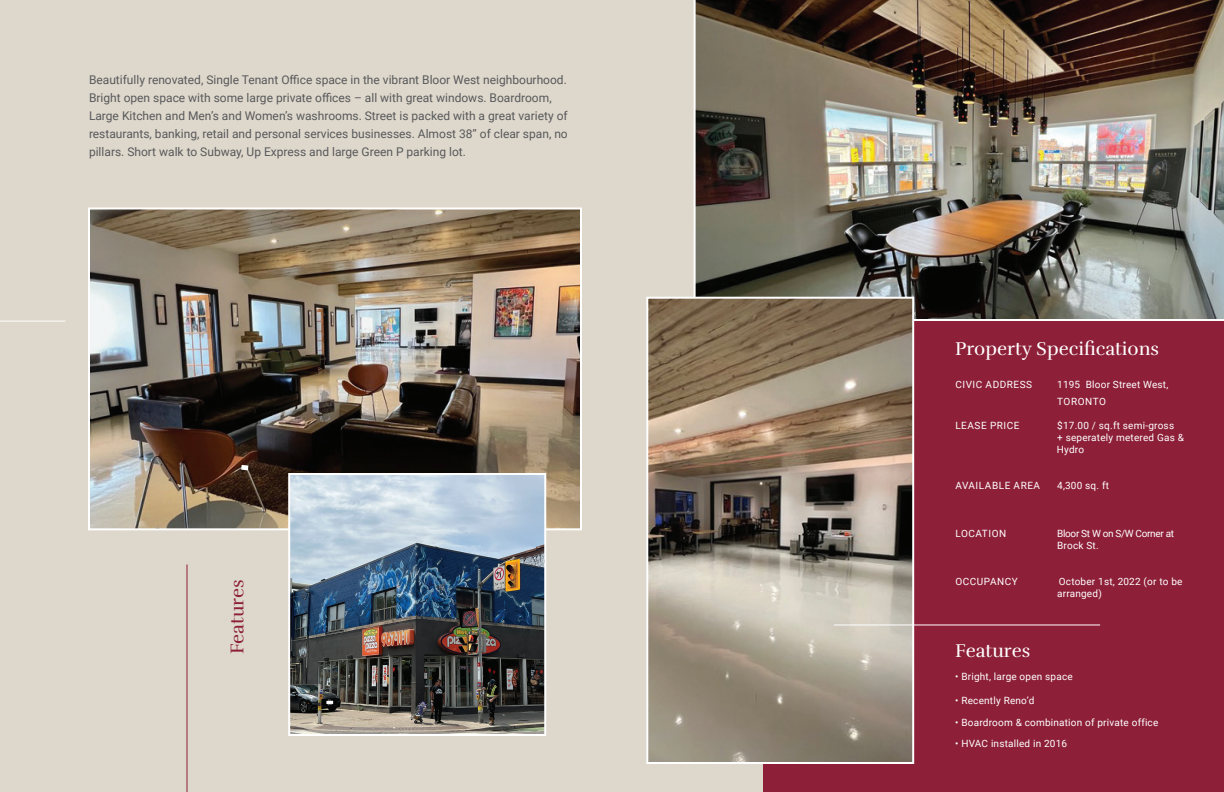
<style>
.page{position:relative;width:1224px;height:792px;background:#fff}
.page>*{position:absolute;margin:0;border:0;box-sizing:border-box;transform-origin:0 0}
.t1{font:19px "Rufina";color:#fff}
.t2{font:19px "Rufina";color:#8c1e36}
.t3{font:12px/18px "Roboto";color:#57585a}
.t4{font:10px/12px "Roboto";letter-spacing:.02em;color:#fff}
.t5{font:10px "Roboto";letter-spacing:.055em;color:#fff}
.t6{font:10px/12px "Roboto";letter-spacing:-.03em;color:#fff}
</style>
<div class="page">
<div style="left:0;top:0;width:822px;height:792px;background:#ded8cc"></div>
<img style="left:91px;top:211px;width:488px;height:316px">
<div style="left:88px;top:208px;width:494px;height:322px;border:2px solid #fff"></div>
<img style="left:291px;top:476px;width:252px;height:257px">
<div style="left:288px;top:473px;width:258px;height:263px;border:2px solid #fff"></div>
<div style="left:763px;top:107px;width:461px;height:685px;background:#8d1f38"></div>
<img style="left:694px;top:0;width:530px;height:321px">
<img style="left:649px;top:300px;width:262px;height:461px">
<div style="left:646px;top:297px;width:268px;height:467px;border:2px solid #fff"></div>
<hr style="left:834px;top:624px;width:266px;height:1px;background:#fff">
<hr style="left:0;top:321px;width:66px;height:1px;background:#fff">
<hr style="left:186px;top:564px;width:2px;height:228px;background:#8c1e36">
<svg style="left:326px;top:701px;width:7px;height:3px"></svg>
<svg style="left:241px;top:465px;width:7px;height:5px"></svg>
<p class="t3" style="left:89px;top:71px;width:480px">Beautifully renovated, Single Tenant Office space in the vibrant Bloor West neighbourhood.<br>Bright open space with some large private offices – all with great windows. Boardroom, Large Kitchen and Men’s and Women’s washrooms. Street is packed with a great variety of restaurants, banking, retail and personal services businesses. Almost 38” of clear span, no pillars. Short walk to Subway, Up Express and large Green P parking lot.</p>
<h1 class="t2" style="left:226px;top:654px;width:77px;rotate:-90deg">Features</h1>
<h1 class="t1" style="left:955px;top:337px;width:205px">Property Specifications</h1>
<p class="t5" style="left:955px;top:377px;width:78px">CIVIC ADDRESS</p>
<p class="t4" style="left:1057px;top:375px;width:113px;line-height:17px">1195 Bloor Street West,<br>TORONTO</p>
<p class="t5" style="left:955px;top:418px;width:66px">LEASE PRICE</p>
<p class="t4" style="left:1057px;top:419px;width:129px">$17.00 / sq.ft semi-gross<br>+ seperately metered Gas &amp;<br>Hydro</p>
<p class="t5" style="left:955px;top:478px;width:86px">AVAILABLE AREA</p>
<p class="t4" style="left:1057px;top:479px;width:53px">4,300 sq. ft</p>
<p class="t5" style="left:955px;top:526px;width:52px">LOCATION</p>
<p class="t6" style="left:1057px;top:527px;width:118px">Bloor St W on S/W Corner at<br>Brock St.</p>
<p class="t5" style="left:955px;top:574px;width:64px">OCCUPANCY</p>
<p class="t4" style="left:1057px;top:575px;width:127px">October 1st, 2022 (or to be arranged)</p>
<h1 class="t1" style="left:955px;top:639px;width:77px">Features</h1>
<p class="t4" style="left:955px;top:670px;width:119px">• Bright, large open space</p>
<p class="t4" style="left:955px;top:694px;width:81px">• Recently Reno’d</p>
<p class="t4" style="left:955px;top:716px;width:205px">• Boardroom &amp; combination of private office</p>
<p class="t4" style="left:955px;top:737px;width:114px">• HVAC installed in 2016</p>
</div>
